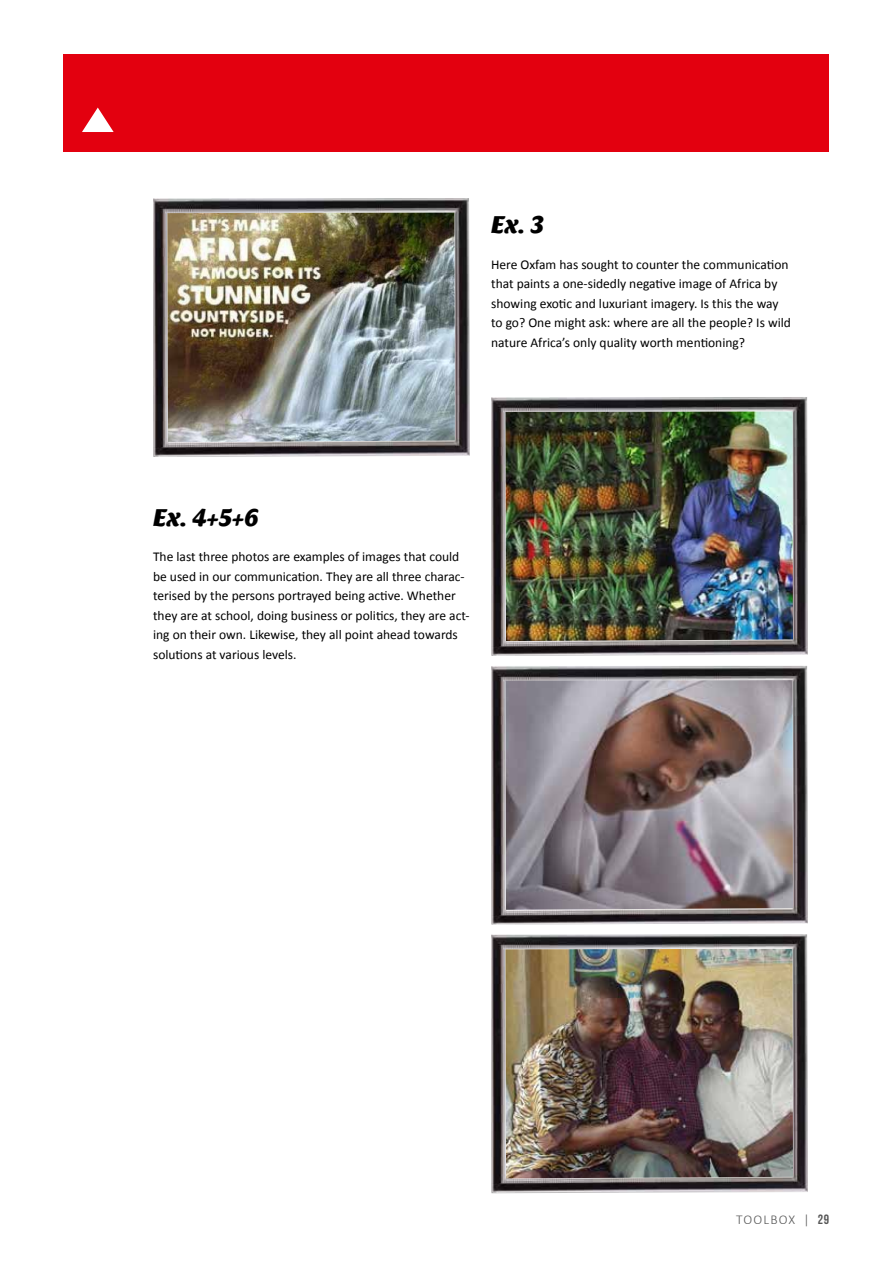
<style>
.page{position:relative;width:893px;height:1263px;background:#fff}
.page>*{position:absolute;margin:0;border:0;box-sizing:border-box;transform-origin:0 0}
.t1{font:25.5px "Sansita One";color:#000}
.t2{font:13.5px/19.5px "Calibri";color:#000}
.t3{font:300 13.5px "Calibri";letter-spacing:.09em;color:#565656}
.s1{font-family:"Bebas Neue";font-weight:400}
</style>
<div class="page">
<div style="left:64px;top:54px;width:765px;height:98px;background:#e3000f"></div>
<svg style="left:82px;top:108px;width:32px;height:24px"></svg>
<img style="left:153px;top:198px;width:317px;height:259px">
<img style="left:491px;top:666px;width:317px;height:258px">
<img style="left:491px;top:934px;width:317px;height:259px">
<img style="left:491px;top:397px;width:317px;height:259px">
<h1 class="t1" style="left:491px;top:210px;width:55px">Ex. 3</h1>
<p class="t2" style="left:491px;top:254px;width:301px">Here Oxfam has sought to counter the communication that paints a one-sidedly negative image of Africa by showing exotic and luxuriant imagery. Is this the way to go? One might ask: where are all the people? Is wild nature Africa’s only quality worth mentioning?</p>
<h1 class="t1" style="left:153px;top:503px;width:107px">Ex. 4+5+6</h1>
<p class="t2" style="left:153px;top:547px;width:318px">The last three photos are examples of images that could be used in our communication. They are all three charac&shy;terised by the persons portrayed being active. Whether they are at school, doing business or politics, they are act&shy;ing on their own. Likewise, they all point ahead towards solutions at various levels.</p>
<p class="t3" style="left:736px;top:1211px;width:95px">TOOLBOX | <span class="s1">29</span></p>
</div>
